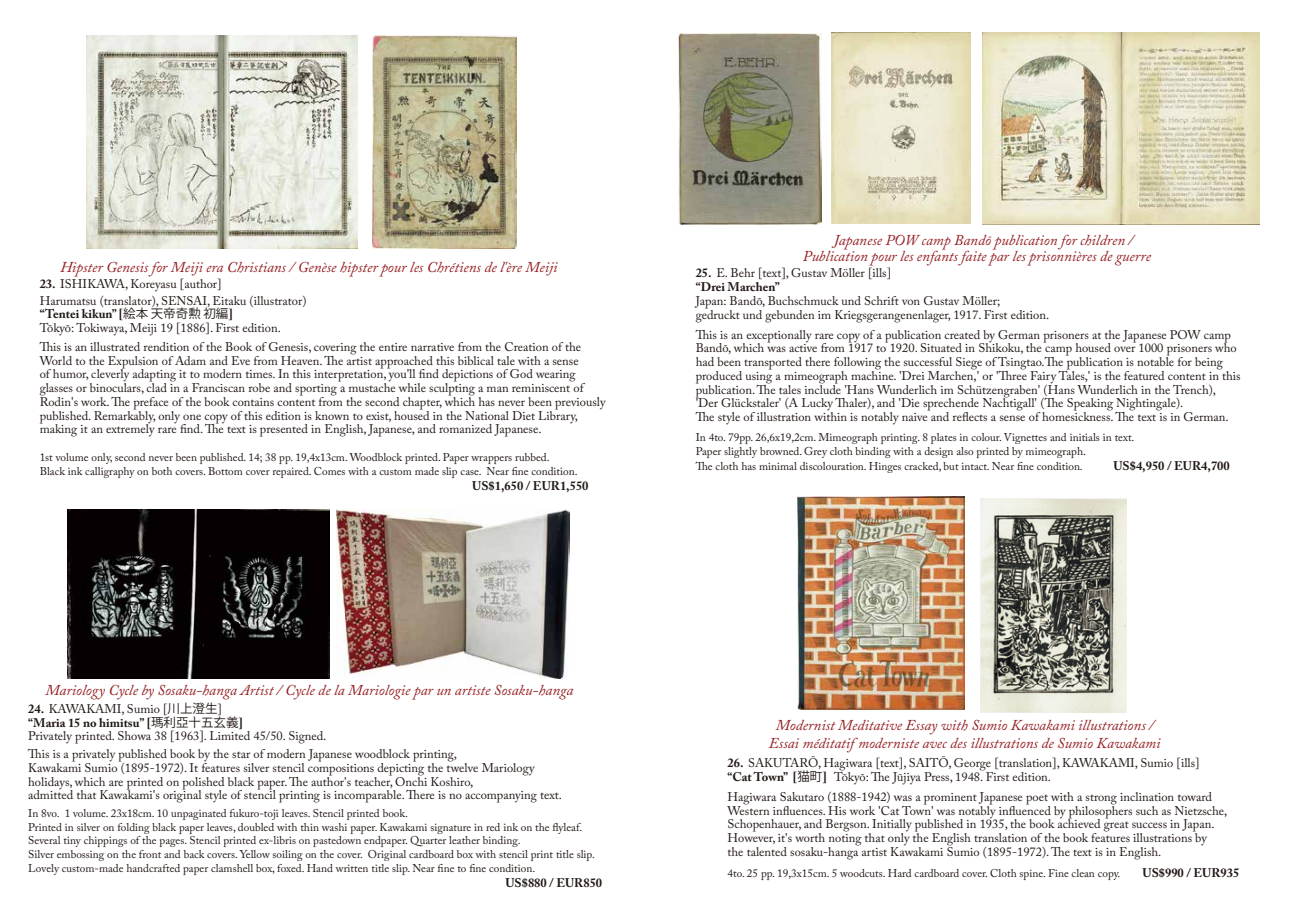
<style>
.page{position:relative;width:1290px;height:911px;background:#fff}
.page>*{position:absolute;margin:0;border:0;box-sizing:border-box;transform-origin:0 0}
.t1{font:italic 15px/16.2px "Adobe Caslon Pro";color:#951f23}
.t2{font:12.5px/13.8px "Adobe Caslon Pro";color:#221815}
.t3{font:700 12.5px "Adobe Caslon Pro";color:#221815}
.t4{font:11.25px/13.8px "Adobe Caslon Pro";color:#221815}
.s1{font-weight:700}
.s2{font-family:"Koz Go Pr 6 N"}
</style>
<div class="page">
<img style="left:678px;top:33px;width:144px;height:192px">
<img style="left:831px;top:32px;width:139px;height:192px">
<img style="left:982px;top:33px;width:277px;height:191px">
<img style="left:797px;top:497px;width:168px;height:212px">
<img style="left:981px;top:499px;width:145px;height:213px">
<img style="left:337px;top:509px;width:232px;height:169px">
<img style="left:68px;top:509px;width:262px;height:169px">
<img style="left:373px;top:35px;width:143px;height:213px">
<img style="left:86px;top:35px;width:272px;height:213px">
<p class="t1" style="left:60px;top:259px;width:499px">Hipster Genesis for Meiji era Christians / Genèse hipster pour les Chrétiens de l'ère Meiji</p>
<p class="t2" style="left:40px;top:276px;width:268px;line-height:16.2px"><span class="s1">23.</span> ISHIKAWA, Koreyasu [author]<br>Harumatsu (translator), SENSAI, Eitaku (illustrator)</p>
<p class="t2" style="left:40px;top:307px;width:243px"><span class="s1">“Tentei kikun” [</span><span class="s2">絵本天帝奇勲初編</span><span class="s1">]<br></span>Tōkyō: Tokiwaya, Meiji 19 [1886]. First edition.</p>
<p class="t2" style="left:40px;top:339px;width:567px">This is an illustrated rendition of the Book of Genesis, covering the entire narrative from the Creation of the World to the Expulsion of Adam and Eve from Heaven. The artist approached this biblical tale with a sense<br>of humor, cleverly adapting it to modern times. In this interpretation, you'll find depictions of God wearing glasses or binoculars, clad in a Franciscan robe and sporting a mustache while sculpting a man reminiscent of Rodin's work. The preface of the book contains content from the second chapter, which has never been previously published. Remarkably, only one copy of this edition is known to exist, housed in the National Diet Library, making it an extremely rare find. The text is presented in English, Japanese, and romanized Japanese.</p>
<p class="t4" style="left:40px;top:450px;width:539px">1st volume only, second never been published. 14; 38 pp. 19,4x13cm. Woodblock printed. Paper wrappers rubbed.<br>Black ink calligraphy on both covers. Bottom cover repaired. Comes with a custom made slip case. Near fine condition.</p>
<p class="t3" style="left:472px;top:478px;width:118px">US$1,650 / EUR1,550</p>
<p class="t1" style="left:45px;top:682px;width:529px">Mariology Cycle by Sosaku-hanga Artist / Cycle de la Mariologie par un artiste Sosaku-hanga</p>
<p class="t2" style="left:28px;top:701px;width:300px"><span class="s1">24.</span> KAWAKAMI, Sumio [<span class="s2">川上澄生</span>]<br><span class="s1">“Maria 15 no himitsu” [</span><span class="s2">瑪利亞十五玄義</span><span class="s1">]<br></span>Privately printed. Showa 38 [1963]. Limited 45/50. Signed.</p>
<p class="t2" style="left:28px;top:746px;width:535px">This is a privately published book by the star of modern Japanese woodblock printing,<br>Kawakami Sumio (1895-1972). It features silver stencil compositions depicting the twelve Mariology holidays, which are printed on polished black paper. The author's teacher, Onchi Koshiro,<br>admitted that Kawakami's original style of stencil printing is incomparable. There is no accompanying text.</p>
<p class="t4" style="left:28px;top:806px;width:568px">In 8vo. 1 volume. 23x18cm. 10 unpaginated fukuro-toji leaves. Stencil printed book.<br>Printed in silver on folding black paper leaves, doubled with thin washi paper. Kawakami signature in red ink on the flyleaf.<br>Several tiny chippings of the pages. Stencil printed ex-libris on pastedown endpaper. Quarter leather binding.<br>Silver embossing on the front and back covers. Yellow soiling on the cover. Original cardboard box with stencil print title slip.<br>Lovely custom-made handcrafted paper clamshell box, foxed. Hand written title slip. Near fine to fine condition.</p>
<p class="t3" style="left:505px;top:875px;width:98px">US$880 / EUR850</p>
<p class="t1" style="left:803px;top:231px;width:350px;text-indent:31px">Japanese POW camp Bandō publication for children /<br>Publication pour les enfants faite par les prisonnières de guerre</p>
<p class="t2" style="left:696px;top:266px;width:197px"><span class="s1">25.</span> E. Behr [text], Gustav Möller [ills] <span class="s1">“Drei Marchen”</span></p>
<p class="t2" style="left:696px;top:294px;width:355px">Japan: Bandō, Buchschmuck und Schrift von Gustav Möller;<br>gedruckt und gebunden im Kriegsgerangenenlager, 1917. First edition.</p>
<p class="t2" style="left:696px;top:327px;width:546px">This is an exceptionally rare copy of a publication created by German prisoners at the Japanese POW camp Bandō, which was active from 1917 to 1920. Situated in Shikoku, the camp housed over 1000 prisoners who had been transported there following the successful Siege of Tsingtao.The publication is notable for being produced using a mimeograph machine. 'Drei Marchen,' or 'Three Fairy Tales,' is the featured content in this publication. The tales include 'Hans Wunderlich im Schützengraben' (Hans Wunderlich in the Trench), 'Der Glückstaler' (A Lucky Thaler), and 'Die sprechende Nachtigall' (The Speaking Nightingale).<br>The style of illustration within is notably naive and reflects a sense of homesickness. The text is in German.</p>
<p class="t4" style="left:696px;top:430px;width:440px">In 4to. 79pp. 26,6x19,2cm. Mimeograph printing. 8 plates in colour. Vignettes and initials in text.<br>Paper slightly browned. Grey cloth binding with a design also printed by mimeograph.</p>
<p class="t4" style="left:696px;top:459px;width:389px">The cloth has minimal discolouration. Hinges cracked, but intact. Near fine condition.</p>
<p class="t3" style="left:1113px;top:458px;width:118px">US$4,950 / EUR4,700</p>
<p class="t1" style="left:769px;top:715px;width:393px;line-height:18.8px;text-align:center">Modernist Meditative Essay with Sumio Kawakami illustrations /<br>Essai méditatif moderniste avec des illustrations de Sumio Kawakami</p>
<p class="t2" style="left:727px;top:756px;width:474px"><span class="s1">26.</span> SAKUTARŌ, Hagiwara [text], SAITŌ, George [translation], KAWAKAMI, Sumio [ills] <span class="s1">“Cat Town” [</span><span class="s2">猫町</span><span class="s1">]</span> Tōkyō: The Jūjiya Press, 1948. First edition.</p>
<p class="t2" style="left:727px;top:789px;width:501px">Hagiwara Sakutaro (1888-1942) was a prominent Japanese poet with a strong inclination toward Western influences. His work 'Cat Town' was notably influenced by philosophers such as Nietzsche, Schopenhauer, and Bergson. Initially published in 1935, the book achieved great success in Japan.<br>However, it's worth noting that only the English translation of the book features illustrations by<br>the talented sosaku-hanga artist Kawakami Sumio (1895-1972). The text is in English.</p>
<p class="t4" style="left:727px;top:866px;width:394px">4to. 25 pp. 19,3x15cm. 5 woodcuts. Hard cardboard cover. Cloth spine. Fine clean copy.</p>
<p class="t3" style="left:1142px;top:865px;width:98px">US$990 / EUR935</p>
</div>
